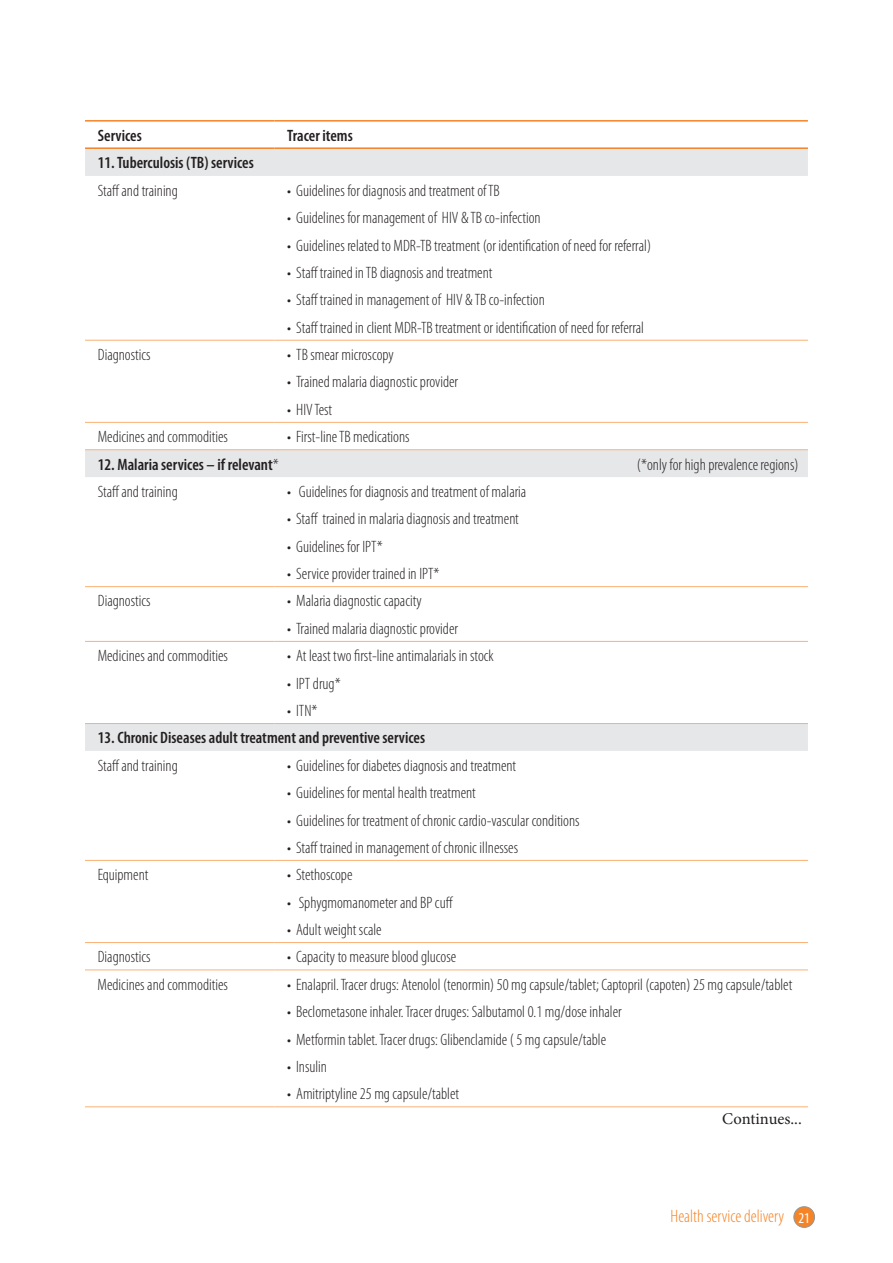
<style>
.page{position:relative;width:893px;height:1263px;background:#fff}
.page>*{position:absolute;margin:0;border:0;box-sizing:border-box;transform-origin:0 0}
.t1{font:300 condensed 18px "Myriad Pro";color:#f58427}
.Table-body-bullet{font:300 condensed 16.5px "Myriad Pro";color:#231f20}
.Table-body{font:300 condensed 16.5px "Myriad Pro";color:#231f20}
.Table-body-stronger{font:600 condensed 16.5px "Myriad Pro";color:#231f20}
.Table-body-stronger-2{font:300 condensed 16.5px "Myriad Pro";color:#231f20}
.Body-half-sp-aft{font:16.5px "Minion Pro";color:#231f20}
.s1{font-weight:300}
.s2{font-weight:400;font-size:15px;color:#fff}
</style>
<div class="page">
<div style="left:794px;top:1207px;width:20px;height:20px;background:#f58427;border-radius:50%"></div>
<div style="left:793px;top:1206px;width:22px;height:22px;border:1px solid #939598;border-radius:50%"></div>
<svg style="left:85px;top:149px;width:723px;height:602px"></svg>
<hr style="left:85px;top:120px;width:189px;height:2px;background:#f58427">
<hr style="left:274px;top:120px;width:534px;height:2px;background:#f58427">
<hr style="left:85px;top:147px;width:189px;height:2px;background:#f58427">
<hr style="left:274px;top:147px;width:534px;height:2px;background:#f58427">
<hr style="left:85px;top:340px;width:189px;height:1px;background:#fab175">
<hr style="left:274px;top:340px;width:534px;height:1px;background:#fab175">
<hr style="left:85px;top:422px;width:189px;height:1px;background:#fab175">
<hr style="left:274px;top:422px;width:534px;height:1px;background:#fab175">
<hr style="left:85px;top:449px;width:189px;height:1px;background:#fab175">
<hr style="left:274px;top:449px;width:534px;height:1px;background:#fab175">
<hr style="left:85px;top:586px;width:189px;height:1px;background:#fab175">
<hr style="left:274px;top:586px;width:534px;height:1px;background:#fab175">
<hr style="left:85px;top:641px;width:189px;height:1px;background:#fab175">
<hr style="left:274px;top:641px;width:534px;height:1px;background:#fab175">
<hr style="left:85px;top:723px;width:189px;height:1px;background:#fab175">
<hr style="left:274px;top:723px;width:534px;height:1px;background:#fab175">
<hr style="left:85px;top:860px;width:189px;height:1px;background:#fab175">
<hr style="left:274px;top:860px;width:534px;height:1px;background:#fab175">
<hr style="left:85px;top:942px;width:189px;height:1px;background:#fab175">
<hr style="left:274px;top:942px;width:534px;height:1px;background:#fab175">
<hr style="left:85px;top:969px;width:189px;height:1px;background:#fab175">
<hr style="left:274px;top:969px;width:534px;height:1px;background:#fab175">
<hr style="left:85px;top:1106px;width:189px;height:1px;background:#fab175">
<hr style="left:274px;top:1106px;width:534px;height:1px;background:#fab175">
<p class="Table-body-stronger" style="left:98px;top:125px;width:46px">Services</p>
<p class="Table-body-stronger" style="left:287px;top:125px;width:67px">Tracer items</p>
<p class="Table-body-stronger" style="left:98px;top:153px;width:158px">11. Tuberculosis (TB) services</p>
<p class="Table-body" style="left:98px;top:181px;width:82px">Staff and training</p>
<p class="Table-body-bullet" style="left:287px;top:181px;width:214px">• Guidelines for diagnosis and treatment of TB</p>
<p class="Table-body-bullet" style="left:287px;top:208px;width:255px">• Guidelines for management of HIV &amp; TB co-infection</p>
<p class="Table-body-bullet" style="left:287px;top:235px;width:365px">• Guidelines related to MDR-TB treatment (or identification of need for referral)</p>
<p class="Table-body-bullet" style="left:287px;top:263px;width:207px">• Staff trained in TB diagnosis and treatment</p>
<p class="Table-body-bullet" style="left:287px;top:290px;width:259px">• Staff trained in management of HIV &amp; TB co-infection</p>
<p class="Table-body-bullet" style="left:287px;top:317px;width:358px">• Staff trained in client MDR-TB treatment or identification of need for referral</p>
<p class="Table-body" style="left:98px;top:345px;width:54px">Diagnostics</p>
<p class="Table-body-bullet" style="left:287px;top:345px;width:108px">• TB smear microscopy</p>
<p class="Table-body-bullet" style="left:287px;top:372px;width:172px">• Trained malaria diagnostic provider</p>
<p class="Table-body-bullet" style="left:287px;top:400px;width:47px">• HIV Test</p>
<p class="Table-body" style="left:98px;top:427px;width:132px">Medicines and commodities</p>
<p class="Table-body-bullet" style="left:287px;top:427px;width:124px">• First-line TB medications</p>
<p class="Table-body-stronger" style="left:98px;top:454px;width:183px">12. Malaria services – if relevant<span class="s1">*</span></p>
<p class="Table-body-stronger-2" style="left:637px;top:454px;width:163px">(*only for high prevalence regions)</p>
<p class="Table-body" style="left:98px;top:482px;width:82px">Staff and training</p>
<p class="Table-body-bullet" style="left:287px;top:482px;width:241px">• Guidelines for diagnosis and treatment of malaria</p>
<p class="Table-body-bullet" style="left:287px;top:509px;width:233px">• Staff trained in malaria diagnosis and treatment</p>
<p class="Table-body-bullet" style="left:287px;top:536px;width:97px">• Guidelines for IPT*</p>
<p class="Table-body-bullet" style="left:287px;top:564px;width:154px">• Service provider trained in IPT*</p>
<p class="Table-body" style="left:98px;top:591px;width:54px">Diagnostics</p>
<p class="Table-body-bullet" style="left:287px;top:591px;width:136px">• Malaria diagnostic capacity</p>
<p class="Table-body-bullet" style="left:287px;top:619px;width:172px">• Trained malaria diagnostic provider</p>
<p class="Table-body" style="left:98px;top:646px;width:132px">Medicines and commodities</p>
<p class="Table-body-bullet" style="left:287px;top:646px;width:208px">• At least two first-line antimalarials in stock</p>
<p class="Table-body-bullet" style="left:287px;top:673px;width:55px">• IPT drug*</p>
<p class="Table-body-bullet" style="left:287px;top:701px;width:32px">• ITN*</p>
<p class="Table-body-stronger" style="left:98px;top:728px;width:329px">13. Chronic Diseases adult treatment and preventive services</p>
<p class="Table-body" style="left:98px;top:755px;width:82px">Staff and training</p>
<p class="Table-body-bullet" style="left:287px;top:755px;width:231px">• Guidelines for diabetes diagnosis and treatment</p>
<p class="Table-body-bullet" style="left:287px;top:783px;width:190px">• Guidelines for mental health treatment</p>
<p class="Table-body-bullet" style="left:287px;top:810px;width:294px">• Guidelines for treatment of chronic cardio-vascular conditions</p>
<p class="Table-body-bullet" style="left:287px;top:838px;width:232px">• Staff trained in management of chronic illnesses</p>
<p class="Table-body" style="left:98px;top:865px;width:52px">Equipment</p>
<p class="Table-body-bullet" style="left:287px;top:865px;width:67px">• Stethoscope</p>
<p class="Table-body-bullet" style="left:287px;top:892px;width:168px">• Sphygmomanometer and BP cuff</p>
<p class="Table-body-bullet" style="left:287px;top:920px;width:96px">• Adult weight scale</p>
<p class="Table-body" style="left:98px;top:947px;width:54px">Diagnostics</p>
<p class="Table-body-bullet" style="left:287px;top:947px;width:171px">• Capacity to measure blood glucose</p>
<p class="Table-body" style="left:98px;top:974px;width:132px">Medicines and commodities</p>
<p class="Table-body-bullet" style="left:287px;top:974px;width:507px">• Enalapril. Tracer drugs: Atenolol (tenormin) 50 mg capsule/tablet; Captopril (capoten) 25 mg capsule/tablet</p>
<p class="Table-body-bullet" style="left:287px;top:1002px;width:336px">• Beclometasone inhaler. Tracer druges: Salbutamol 0.1 mg/dose inhaler</p>
<p class="Table-body-bullet" style="left:287px;top:1029px;width:320px">• Metformin tablet. Tracer drugs: Glibenclamide ( 5 mg capsule/table</p>
<p class="Table-body-bullet" style="left:287px;top:1057px;width:41px">• Insulin</p>
<p class="Table-body-bullet" style="left:287px;top:1084px;width:173px">• Amitriptyline 25 mg capsule/tablet</p>
<p class="Body-half-sp-aft" style="left:722px;top:1108px;width:81px">Continues...</p>
<p class="t1" style="left:671px;top:1206px;width:141px">Health service delivery <span class="s2">21</span></p>
</div>
